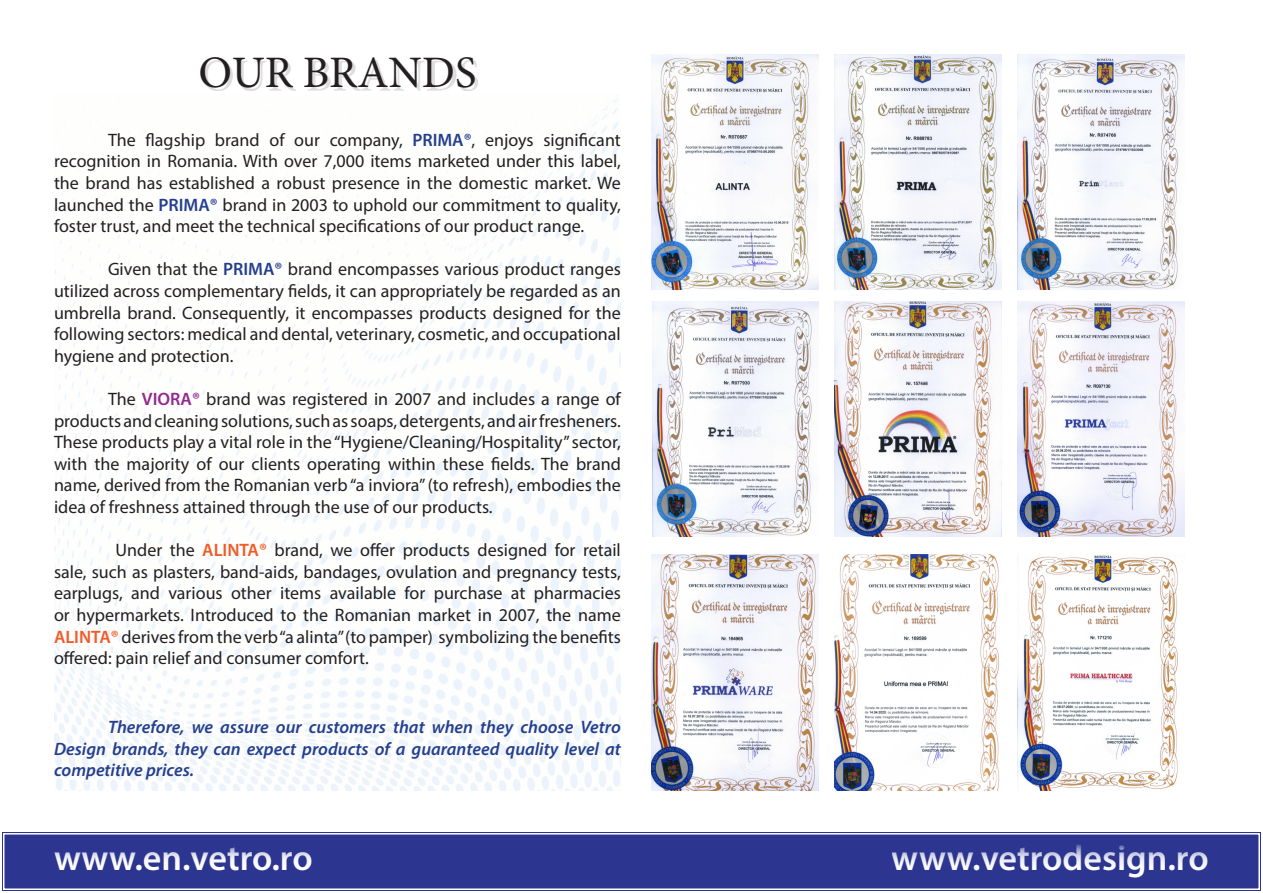
<style>
.page{position:relative;width:1263px;height:893px;background:#fff}
.page>*{position:absolute;margin:0;border:0;box-sizing:border-box;transform-origin:0 0}
.t1{font:45px "Minion Pro";color:#231f20}
.t2{font:600 36px "Myriad Pro";color:#fff}
.t3{font:18px/21.6px "Myriad Pro";color:#231f20;text-align:justify}
.t4{font:italic 600 18px/21.6px "Myriad Pro";color:#253f8e;text-align:justify}
.s1{font-weight:600;color:#253f8e}
.s2{font-weight:600;color:#93298e}
.s3{font-weight:600;color:#f15b27}
</style>
<div class="page">
<div style="left:2px;top:832px;width:1259px;height:59px;background:#2c3691"></div>
<div style="left:3px;top:833px;width:1257px;height:57px;border:1px solid #fff"></div>
<div style="left:204px;top:60px;width:274px;height:30px;background:#231f20;opacity:.15"></div>
<img style="left:652px;top:54px;width:166px;height:236px">
<img style="left:835px;top:54px;width:166px;height:236px">
<img style="left:1017px;top:54px;width:167px;height:236px">
<img style="left:653px;top:301px;width:165px;height:236px">
<img style="left:835px;top:301px;width:166px;height:236px">
<img style="left:1017px;top:301px;width:167px;height:236px">
<img style="left:652px;top:555px;width:166px;height:235px">
<img style="left:835px;top:555px;width:165px;height:235px">
<img style="left:1017px;top:555px;width:161px;height:235px">
<p class="t1" style="left:199px;top:42px;width:279px">OUR BRANDS</p>
<p class="t3" style="left:54px;top:129px;width:568px;text-indent:54px">The flagship brand of our company, <span class="s1">PRIMA®</span>, enjoys significant recognition in Romania. With over 7,000 items marketed under this label, the brand has established a robust presence in the domestic market. We launched the <span class="s1">PRIMA®</span> brand in 2003 to uphold our commitment to quality, foster trust, and meet the technical specifications of our product range.</p>
<p class="t3" style="left:54px;top:258px;width:568px;text-indent:54px">Given that the <span class="s1">PRIMA®</span> brand encompasses various product ranges utilized across complementary fields, it can appropriately be regarded as an umbrella brand. Consequently, it encompasses products designed for the following sectors: medical and dental, veterinary, cosmetic, and occupational hygiene and protection.</p>
<p class="t3" style="left:54px;top:388px;width:568px;text-indent:54px">The <span class="s2">VIORA®</span> brand was registered in 2007 and includes a range of products and cleaning solutions, such as soaps, detergents, and air fresheners.<br>These products play a vital role in the “Hygiene/Cleaning/Hospitality” sector, with the majority of our clients operating within these fields. The brand name, derived from the Romanian verb “a inviora” (to refresh), embodies the idea of freshness attained through the use of our products.</p>
<p class="t3" style="left:54px;top:539px;width:568px;text-indent:62px">Under the <span class="s3">ALINTA®</span> brand, we offer products designed for retail sale, such as plasters, band-aids, bandages, ovulation and pregnancy tests, earplugs, and various other items available for purchase at pharmacies or hypermarkets. Introduced to the Romanian market in 2007, the name <span class="s3">ALINTA®</span> derives from the verb “a alinta” (to pamper) symbolizing the benefits offered: pain relief and consumer comfort.</p>
<p class="t4" style="left:54px;top:716px;width:568px;text-indent:54px">Therefore, we assure our customers that when they choose Vetro Design brands, they can expect products of a guaranteed quality level at competitive prices.</p>
<h2 class="t2" style="left:54px;top:835px;width:260px">www.en.vetro.ro</h2>
<h2 class="t2" style="left:892px;top:835px;width:318px">www.vetrodesign.ro</h2>
</div>
